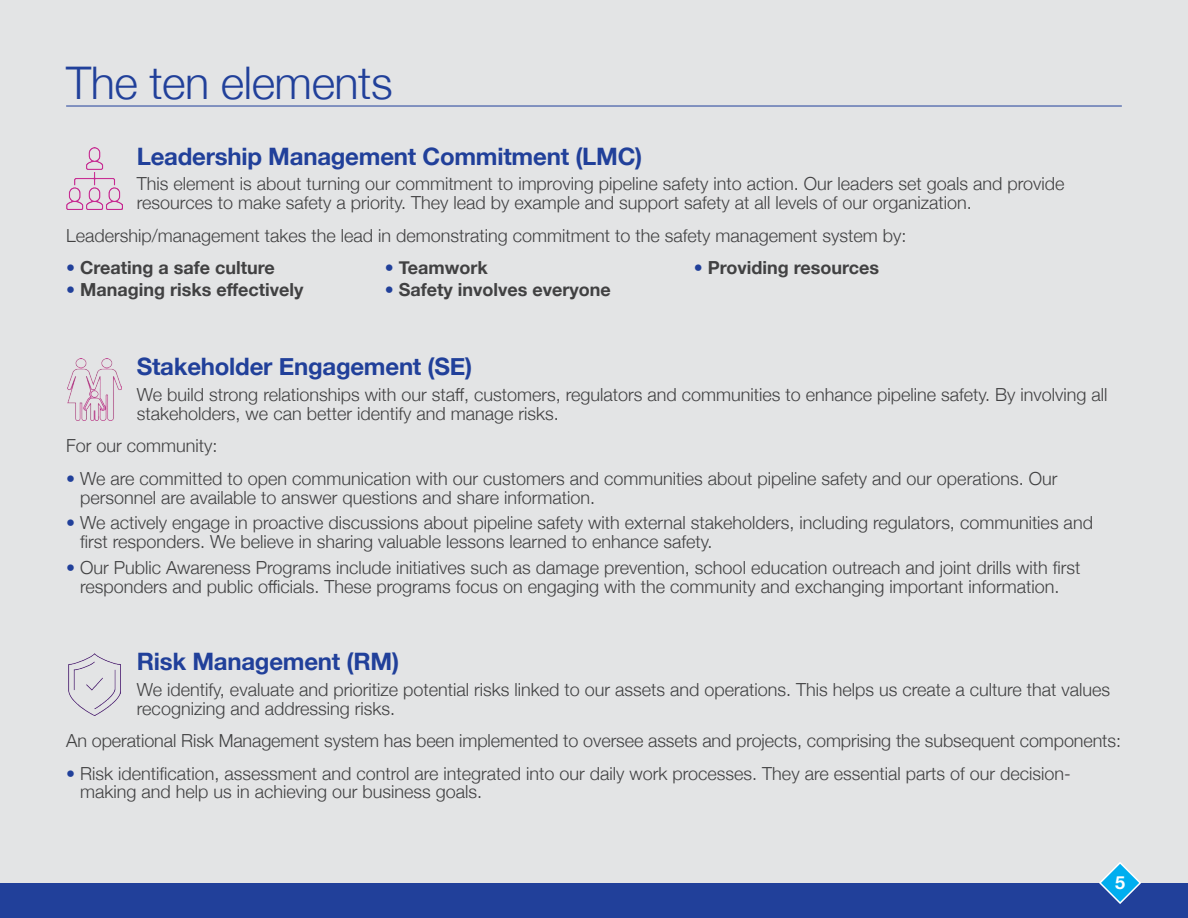
<style>
.page{position:relative;width:1188px;height:918px;background:#fff}
.page>*{position:absolute;margin:0;border:0;box-sizing:border-box;transform-origin:0 0}
.Heading{font:300 45px "Helvetica Neue";letter-spacing:-.01em;color:#21409a}
.Subhead_-_10_Elements{font:700 24px "Helvetica Neue";letter-spacing:-.01em;color:#21409a}
.Body_copy{font:300 18px/18.9px "Helvetica Neue";color:#414142}
.Body_copy-2{font:700 18px "Helvetica Neue";color:#414142}
.t1{font:700 18px "Helvetica Neue";color:#fff}
.s1{font-weight:300;color:#21409a}
.s2{color:#21409a}
</style>
<div class="page">
<div style="left:0;top:0;width:1188px;height:883px;background:#e3e4e5"></div>
<div style="left:0;top:883px;width:1188px;height:35px;background:#21409a"></div>
<svg style="left:1098px;top:861px;width:44px;height:43px"></svg>
<hr style="left:66px;top:106px;width:1056px;height:1px;background:#21409a">
<img style="left:66px;top:147px;width:57px;height:63px">
<img style="left:68px;top:358px;width:53px;height:62px">
<img style="left:69px;top:653px;width:51px;height:62px">
<p class="Heading" style="left:66px;top:47px;width:328px">The ten elements</p>
<p class="Subhead_-_10_Elements" style="left:137px;top:137px;width:507px">Leadership Management Commitment (LMC)</p>
<p class="Body_copy" style="left:137px;top:173px;width:929px">This element is about turning our commitment to improving pipeline safety into action. Our leaders set goals and provide resources to make safety a priority. They lead by example and support safety at all levels of our organization.</p>
<p class="Body_copy" style="left:66px;top:224px;width:842px">Leadership/management takes the lead in demonstrating commitment to the safety management system by:</p>
<p class="Body_copy-2" style="left:66px;top:253px;width:210px"><span class="s1">•</span> Creating a safe culture</p>
<p class="Body_copy-2" style="left:385px;top:253px;width:104px"><span class="s1">•</span> Teamwork</p>
<p class="Body_copy-2" style="left:694px;top:253px;width:187px"><span class="s1">•</span> Providing resources</p>
<p class="Body_copy-2" style="left:66px;top:276px;width:239px"><span class="s1">•</span> Managing risks effectively</p>
<p class="Body_copy-2" style="left:385px;top:276px;width:228px"><span class="s1">•</span> Safety involves everyone</p>
<p class="Subhead_-_10_Elements" style="left:137px;top:348px;width:337px">Stakeholder Engagement (SE)</p>
<p class="Body_copy" style="left:137px;top:384px;width:972px">We build strong relationships with our staff, customers, regulators and communities to enhance pipeline safety. By involving all stakeholders, we can better identify and manage risks.</p>
<p class="Body_copy" style="left:66px;top:435px;width:153px">For our community:</p>
<p class="Body_copy" style="left:80px;top:468px;width:979px;text-indent:-14px"><span class="s2">•</span> We are committed to open communication with our customers and communities about pipeline safety and our operations. Our personnel are available to answer questions and share information.</p>
<p class="Body_copy" style="left:80px;top:512px;width:1014px;text-indent:-14px"><span class="s2">•</span> We actively engage in proactive discussions about pipeline safety with external stakeholders, including regulators, communities and first responders. We believe in sharing valuable lessons learned to enhance safety.</p>
<p class="Body_copy" style="left:66px;top:557px;width:1016px;text-align:center"><span class="s2">•</span> Our Public Awareness Programs include initiatives such as damage prevention, school education outreach and joint drills with first responders and public officials. These programs focus on engaging with the community and exchanging important information.</p>
<p class="Subhead_-_10_Elements" style="left:137px;top:643px;width:264px">Risk Management (RM)</p>
<p class="Body_copy" style="left:137px;top:679px;width:975px">We identify, evaluate and prioritize potential risks linked to our assets and operations. This helps us create a culture that values recognizing and addressing risks.</p>
<p class="Body_copy" style="left:66px;top:730px;width:1056px">An operational Risk Management system has been implemented to oversee assets and projects, comprising the subsequent components:</p>
<p class="Body_copy" style="left:80px;top:762px;width:992px;text-indent:-14px"><span class="s2">•</span> Risk identification, assessment and control are integrated into our daily work processes. They are essential parts of our decision&shy;making and help us in achieving our business goals.</p>
<p class="t1" style="left:1115px;top:869px;width:12px">5</p>
</div>
